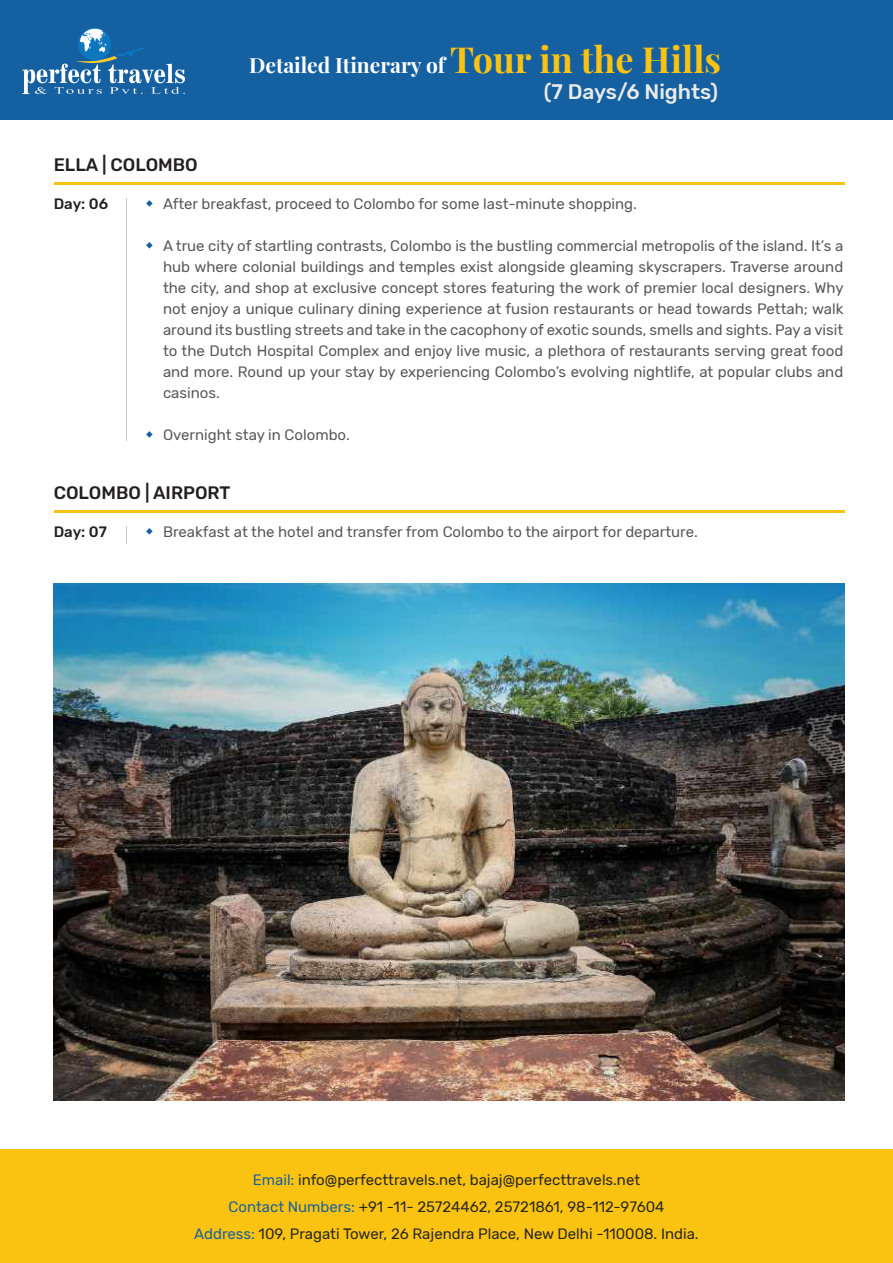
<style>
.page{position:relative;width:893px;height:1263px;background:#fff}
.page>*{position:absolute;margin:0;border:0;box-sizing:border-box;transform-origin:0 0}
.t1{font:700 21px "Playfair Display";color:#fff}
.t2{font:500 21px "Rubik";color:#eaeaea}
.t3{font:500 18px "Rubik";color:#231f20}
.t4{font:15px/21px "Rubik";color:#565656;text-align:justify}
.t5{font:15px/27px "Rubik";color:#252626;text-align:center}
.t6{font:500 15px "Rubik";color:#231f20}
.s1{font-size:36px;color:#fac211}
.s2{color:#1560a0}
</style>
<div class="page">
<div style="left:0;top:0;width:893px;height:119px;background:#1560a0"></div>
<svg style="left:22px;top:29px;width:163px;height:65px"></svg>
<div style="left:0;top:1149px;width:893px;height:114px;background:#fac211"></div>
<hr style="left:54px;top:183px;width:790px;height:2px;background:#fac211">
<hr style="left:126px;top:198px;width:1px;height:242px;background:#cbcbcb">
<svg style="left:146px;top:200px;width:7px;height:7px"></svg>
<svg style="left:146px;top:242px;width:7px;height:7px"></svg>
<svg style="left:146px;top:431px;width:7px;height:7px"></svg>
<hr style="left:54px;top:510px;width:790px;height:3px;background:#fac211">
<svg style="left:126px;top:526px;width:1px;height:17px"></svg>
<svg style="left:146px;top:528px;width:7px;height:7px"></svg>
<img style="left:54px;top:584px;width:790px;height:516px">
<h1 class="t1" style="left:249px;top:48px;width:474px">Detailed Itinerary of <span class="s1">Tour in the Hills</span></h1>
<h1 class="t2" style="left:544px;top:79px;width:176px">(7 Days/6 Nights)</h1>
<p class="t3" style="left:54px;top:155px;width:145px">ELLA | COLOMBO</p>
<p class="t6" style="left:54px;top:195px;width:56px">Day: 06</p>
<p class="t4" style="left:163px;top:193px;width:475px">After breakfast, proceed to Colombo for some last-minute shopping.</p>
<p class="t4" style="left:163px;top:235px;width:682px">A true city of startling contrasts, Colombo is the bustling commercial metropolis of the island. It’s a hub where colonial buildings and temples exist alongside gleaming skyscrapers. Traverse around the city, and shop at exclusive concept stores featuring the work of premier local designers. Why not enjoy a unique culinary dining experience at fusion restaurants or head towards Pettah; walk around its bustling streets and take in the cacophony of exotic sounds, smells and sights. Pay a visit to the Dutch Hospital Complex and enjoy live music, a plethora of restaurants serving great food and more. Round up your stay by experiencing Colombo’s evolving nightlife, at popular clubs and casinos.</p>
<p class="t4" style="left:163px;top:424px;width:188px">Overnight stay in Colombo.</p>
<p class="t3" style="left:54px;top:483px;width:178px">COLOMBO | AIRPORT</p>
<p class="t6" style="left:54px;top:523px;width:55px">Day: 07</p>
<p class="t4" style="left:163px;top:521px;width:536px">Breakfast at the hotel and transfer from Colombo to the airport for departure.</p>
<p class="t5" style="left:194px;top:1167px;width:506px"><span class="s2">Email:</span> info@perfecttravels.net, bajaj@perfecttravels.net<br><span class="s2">Contact Numbers:</span> +91 -11- 25724462, 25721861, 98-112-97604<br><span class="s2">Address:</span> 109, Pragati Tower, 26 Rajendra Place, New Delhi -110008. India.</p>
</div>
